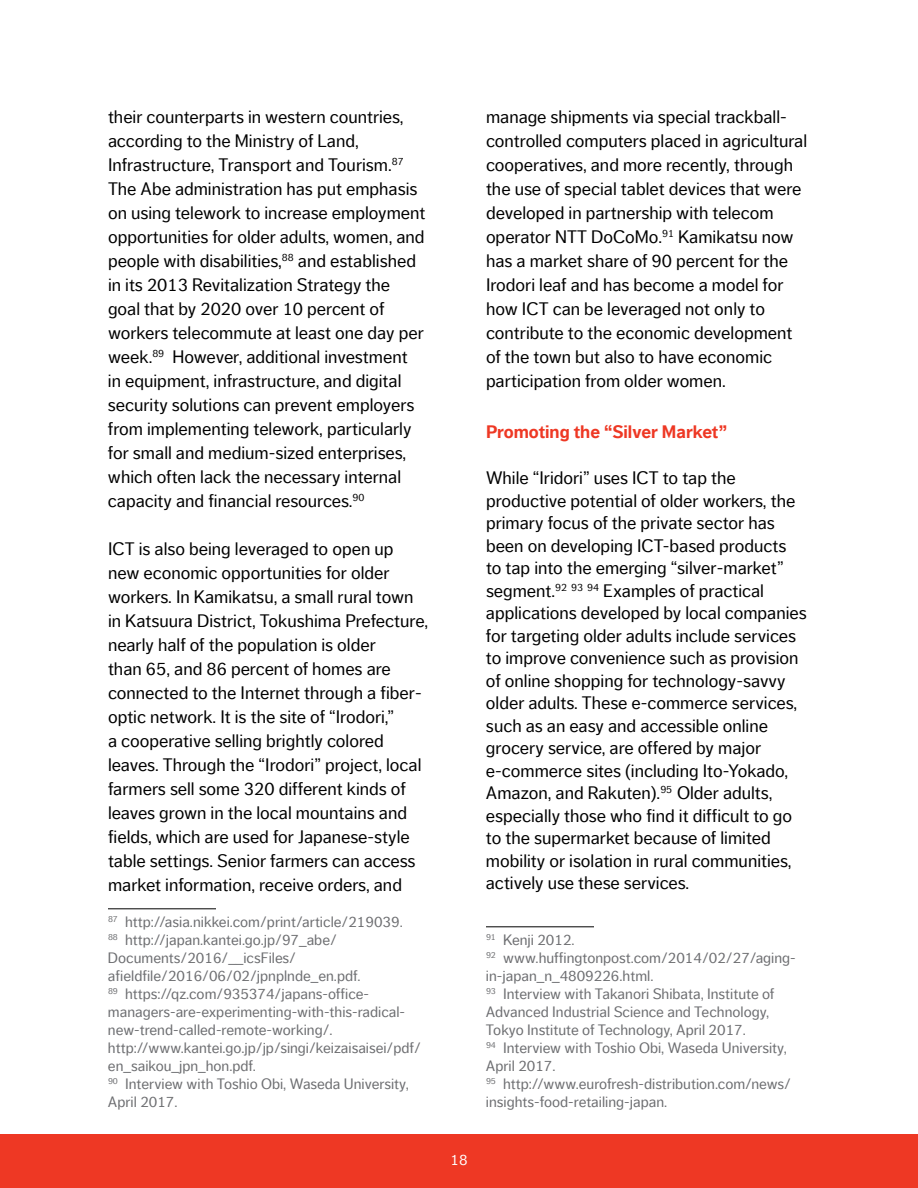
<style>
.page{position:relative;width:918px;height:1188px;background:#fff}
.page>*{position:absolute;margin:0;border:0;box-sizing:border-box;transform-origin:0 0}
.t1{font:18px/24px "Dagny Offc Pro";color:#000}
.t2{font:700 18px "Dagny Offc Pro";color:#ee3824}
.t3{font:15px/18px "Dagny Offc Pro";color:#6d6e71}
.t4{font:15px "Dagny Offc Pro";color:#fff}
</style>
<div class="page">
<div style="left:0;top:1134px;width:918px;height:54px;background:#ee3824"></div>
<hr style="left:108px;top:908px;width:108px;height:1px;background:#000">
<hr style="left:486px;top:926px;width:108px;height:1px;background:#000">
<p class="t1" style="left:108px;top:105px;width:319px">their counterparts in western countries, according to the Ministry of Land, Infrastructure, Transport and Tourism.<sup>87<br></sup>The Abe administration has put emphasis on using telework to increase employment opportunities for older adults, women, and people with disabilities,<sup>88</sup> and established in its 2013 Revitalization Strategy the goal that by 2020 over 10 percent of workers telecommute at least one day per week.<sup>89</sup> However, additional investment<br>in equipment, infrastructure, and digital security solutions can prevent employers from implementing telework, particularly for small and medium-sized enterprises, which often lack the necessary internal capacity and financial resources.<sup>90</sup></p>
<p class="t1" style="left:108px;top:537px;width:322px">ICT is also being leveraged to open up new economic opportunities for older workers. In Kamikatsu, a small rural town in Katsuura District, Tokushima Prefecture, nearly half of the population is older<br>than 65, and 86 percent of homes are connected to the Internet through a fiber&shy;optic network. It is the site of “Irodori,”<br>a cooperative selling brightly colored leaves. Through the “Irodori” project, local farmers sell some 320 different kinds of leaves grown in the local mountains and fields, which are used for Japanese-style table settings. Senior farmers can access market information, receive orders, and</p>
<p class="t3" style="left:108px;top:913px;width:314px"><sup>87</sup> http://asia.nikkei.com/print/article/219039.<br><sup>88</sup> http://japan.kantei.go.jp/97_abe/ Documents/2016/__icsFiles/ afieldfile/2016/06/02/jpnplnde_en.pdf.<br><sup>89</sup> https://qz.com/935374/japans-office&shy;managers-are-experimenting-with-this-radical&shy;new-trend-called-remote-working/. http://www.kantei.go.jp/jp/singi/keizaisaisei/pdf/ en_saikou_jpn_hon.pdf.<br><sup>90</sup> Interview with Toshio Obi, Waseda University, April 2017.</p>
<p class="t4" style="left:450px;top:1151px;width:19px">18</p>
<p class="t1" style="left:486px;top:105px;width:323px">manage shipments via special trackball&shy;controlled computers placed in agricultural cooperatives, and more recently, through the use of special tablet devices that were developed in partnership with telecom operator NTT DoCoMo.<sup>91</sup> Kamikatsu now has a market share of 90 percent for the Irodori leaf and has become a model for how ICT can be leveraged not only to contribute to the economic development of the town but also to have economic participation from older women.</p>
<p class="t2" style="left:486px;top:420px;width:243px">Promoting the “Silver Market”</p>
<p class="t1" style="left:486px;top:467px;width:322px;line-height:22.5px">While “Iridori” uses ICT to tap the productive potential of older workers, the primary focus of the private sector has been on developing ICT-based products<br>to tap into the emerging “silver-market” segment.<sup>92</sup> <sup>93</sup> <sup>94</sup> Examples of practical applications developed by local companies for targeting older adults include services to improve convenience such as provision of online shopping for technology-savvy older adults. These e-commerce services, such as an easy and accessible online grocery service, are offered by major e-commerce sites (including Ito-Yokado, Amazon, and Rakuten).<sup>95</sup> Older adults, especially those who find it difficult to go to the supermarket because of limited mobility or isolation in rural communities, actively use these services.</p>
<p class="t3" style="left:486px;top:931px;width:311px"><sup>91</sup> Kenji 2012.<br><sup>92</sup> www.huffingtonpost.com/2014/02/27/aging&shy;in-japan_n_4809226.html.<br><sup>93</sup> Interview with Takanori Shibata, Institute of Advanced Industrial Science and Technology, Tokyo Institute of Technology, April 2017.<br><sup>94</sup> Interview with Toshio Obi, Waseda University, April 2017.<br><sup>95</sup> http://www.eurofresh-distribution.com/news/ insights-food-retailing-japan.</p>
</div>
